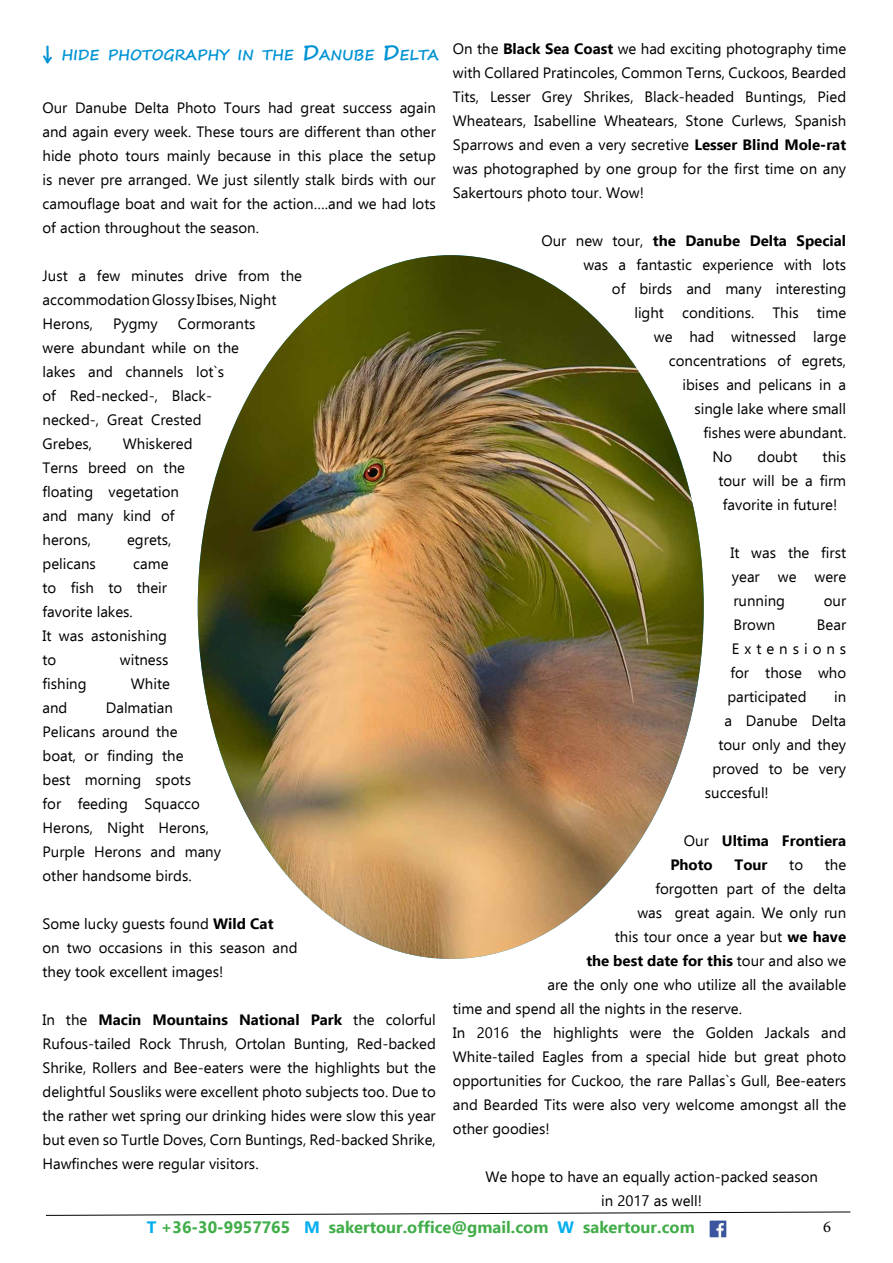
<style>
.page{position:relative;width:893px;height:1263px;background:#fff}
.page>*{position:absolute;margin:0;border:0;box-sizing:border-box;transform-origin:0 0}
.t1{font:700 16.5px "Ebrima";color:#41ad49}
.t2{font:16.5px "Minion Pro";color:#000}
.t3{font:15px/24px "Ebrima";color:#000}
.t4{font:700 15px/24px "Ebrima";color:#000}
.t5{font:700 14.7px "Segoe Print";color:#0093d4}
.s1{font-size:21px}
.s2{font-weight:700}
.s3{font-weight:400}
.s4{color:#00aeef}
</style>
<div class="page">
<svg style="left:46px;top:1211px;width:805px;height:5px"></svg>
<img style="left:198px;top:255px;width:506px;height:704px">
<img style="left:709px;top:1220px;width:17px;height:17px">
<p class="t5" style="left:43px;top:42px;width:398px"><span class="s1">↓</span> HIDE PHOTOGRAPHY IN THE <span class="s1">D</span>ANUBE <span class="s1">D</span>ELTA</p>
<p class="t3" style="left:43px;top:95px;width:395px;text-align:justify">Our Danube Delta Photo Tours had great success again and again every week. These tours are different than other hide photo tours mainly because in this place the setup is never pre arranged. We just silently stalk birds with our camouflage boat and wait for the action….and we had lots of action throughout the season.</p>
<p class="t3" style="left:43px;top:263px;width:261px">Just a few minutes drive from the accommodation Glossy Ibises, Night<br>Herons,</p>
<p class="t3" style="left:43px;top:311px;width:215px;text-indent:135px">Cormorants were abundant while on the lakes and channels lot`s<br>of Red-necked-, Black&shy;necked-, Great Crested<br>Grebes,</p>
<p class="t3" style="left:113px;top:311px;width:46px">Pygmy</p>
<p class="t3" style="left:43px;top:431px;width:151px;text-indent:80px">Whiskered<br>Terns breed on the floating vegetation and many kind of herons,</p>
<p class="t3" style="left:127px;top:527px;width:46px">egrets,</p>
<p class="t3" style="left:43px;top:551px;width:55px">pelicans</p>
<p class="t3" style="left:43px;top:551px;width:127px;text-indent:91px">came to fish to their favorite lakes.<br>It was astonishing to</p>
<p class="t3" style="left:120px;top:647px;width:50px">witness</p>
<p class="t3" style="left:43px;top:671px;width:46px">fishing</p>
<p class="t3" style="left:131px;top:671px;width:41px">White</p>
<p class="t3" style="left:43px;top:695px;width:26px">and</p>
<p class="t3" style="left:43px;top:695px;width:180px;text-indent:63px">Dalmatian<br>Pelicans around the<br>boat, or finding the<br>best morning spots<br>for feeding Squacco<br>Herons, Night Herons,<br>Purple Herons and many other handsome birds.</p>
<p class="t3" style="left:43px;top:911px;width:256px">Some lucky guests found <span class="s2">Wild Cat<br></span>on two occasions in this season and they took excellent images!</p>
<p class="t3" style="left:43px;top:1007px;width:395px;text-align:justify">In the <span class="s2">Macin Mountains National Park</span> the colorful Rufous-tailed Rock Thrush, Ortolan Bunting, Red-backed Shrike, Rollers and Bee-eaters were the highlights but the delightful Sousliks were excellent photo subjects too. Due to the rather wet spring our drinking hides were slow this year but even so Turtle Doves, Corn Buntings, Red-backed Shrike, Hawfinches were regular visitors.</p>
<p class="t3" style="left:453px;top:36px;width:395px;text-align:justify">On the <span class="s2">Black Sea Coast</span> we had exciting photography time with Collared Pratincoles, Common Terns, Cuckoos, Bearded Tits, Lesser Grey Shrikes, Black-headed Buntings, Pied Wheatears, Isabelline Wheatears, Stone Curlews, Spanish Sparrows and even a very secretive <span class="s2">Lesser Blind Mole-rat </span>was photographed by one group for the first time on any Sakertours photo tour. Wow!</p>
<p class="t4" style="left:541px;top:228px;width:306px"><span class="s3">Our new tour,</span> the Danube Delta Special</p>
<p class="t3" style="left:583px;top:252px;width:264px">was a fantastic experience with lots</p>
<p class="t3" style="left:612px;top:276px;width:236px">of birds and many interesting</p>
<p class="t3" style="left:634px;top:300px;width:213px">light conditions. This time</p>
<p class="t3" style="left:654px;top:324px;width:194px">we had witnessed large</p>
<p class="t3" style="left:669px;top:348px;width:179px">concentrations of egrets,</p>
<p class="t3" style="left:682px;top:372px;width:165px">ibises and pelicans in a</p>
<p class="t3" style="left:694px;top:396px;width:153px">single lake where small</p>
<p class="t3" style="left:703px;top:420px;width:144px">fishes were abundant.</p>
<p class="t3" style="left:712px;top:444px;width:22px">No</p>
<p class="t3" style="left:757px;top:444px;width:42px">doubt</p>
<p class="t3" style="left:823px;top:444px;width:25px">this</p>
<p class="t3" style="left:718px;top:468px;width:129px">tour will be a firm</p>
<p class="t3" style="left:723px;top:492px;width:116px">favorite in future!</p>
<p class="t3" style="left:730px;top:540px;width:117px;text-align:justify">It was the first year we were running</p>
<p class="t3" style="left:824px;top:588px;width:24px">our</p>
<p class="t3" style="left:727px;top:612px;width:120px;text-align:justify;text-indent:90px">Bear Extensions for those who participated</p>
<p class="t3" style="left:733px;top:612px;width:43px">Brown</p>
<p class="t3" style="left:834px;top:684px;width:14px">in</p>
<p class="t3" style="left:724px;top:708px;width:123px">a Danube Delta</p>
<p class="t3" style="left:718px;top:732px;width:129px">tour only and they</p>
<p class="t3" style="left:712px;top:756px;width:135px">proved to be very</p>
<p class="t3" style="left:705px;top:780px;width:65px">succesful!</p>
<p class="t4" style="left:670px;top:828px;width:177px;text-indent:14px"><span class="s3">Our</span> Ultima Frontiera<br>Photo</p>
<p class="t4" style="left:735px;top:852px;width:34px">Tour</p>
<p class="t3" style="left:789px;top:852px;width:15px">to</p>
<p class="t3" style="left:825px;top:852px;width:23px">the</p>
<p class="t3" style="left:655px;top:876px;width:192px">forgotten part of the delta</p>
<p class="t3" style="left:637px;top:900px;width:210px">was great again. We only run</p>
<p class="t3" style="left:615px;top:924px;width:233px">this tour once a year but <span class="s2">we have</span></p>
<p class="t4" style="left:586px;top:948px;width:261px">the best date for this <span class="s3">tour and also we</span></p>
<p class="t3" style="left:547px;top:972px;width:300px">are the only one who utilize all the available</p>
<p class="t3" style="left:453px;top:996px;width:291px">time and spend all the nights in the reserve.</p>
<p class="t3" style="left:453px;top:1020px;width:395px">In 2016 the highlights were the Golden Jackals and</p>
<p class="t3" style="left:453px;top:1044px;width:395px">White-tailed Eagles from a special hide but great photo</p>
<p class="t3" style="left:453px;top:1068px;width:395px">opportunities for Cuckoo, the rare Pallas`s Gull, Bee-eaters</p>
<p class="t3" style="left:453px;top:1092px;width:395px">and Bearded Tits were also very welcome amongst all the</p>
<p class="t3" style="left:453px;top:1116px;width:98px">other goodies!</p>
<p class="t3" style="left:485px;top:1164px;width:334px;text-align:center">We hope to have an equally action-packed season in 2017 as well!</p>
<p class="t1" style="left:147px;top:1214px;width:550px"><span class="s4">T</span> +36-30-9957765 <span class="s4">M</span> sakertour.office@gmail.com <span class="s4">W</span> sakertour.com</p>
<p class="t2" style="left:823px;top:1216px;width:9px">6</p>
</div>
